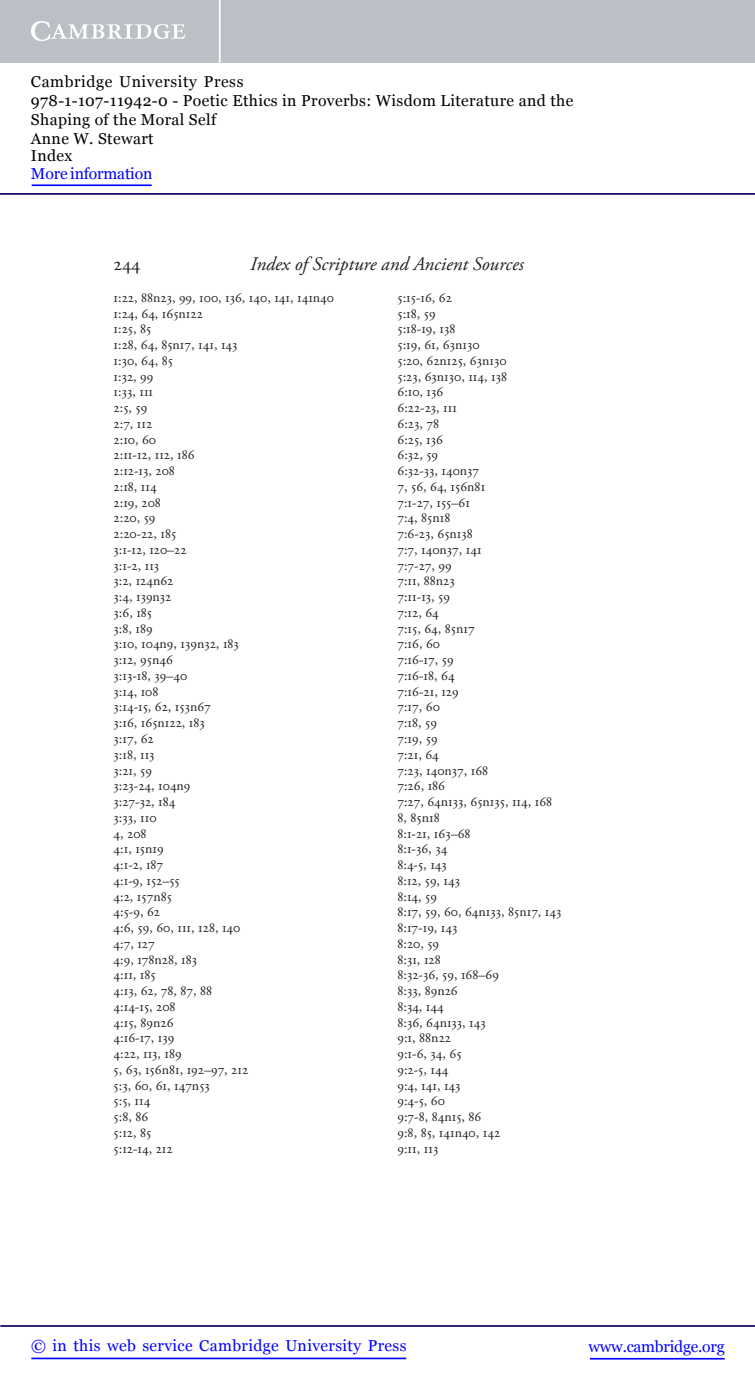
<style>
.page{position:relative;width:755px;height:1385px;background:#fff}
.page>*{position:absolute;margin:0;border:0;box-sizing:border-box;transform-origin:0 0}
.t1{font:italic 19.25px "Adobe Garamond Pro";color:#231f20}
.t2{font:19.25px "Adobe Garamond Pro";color:#231f20}
.t3{font:15.75px/18.9px "Georgia";letter-spacing:.025em;color:#000}
.t4{font:15.75px "Georgia";letter-spacing:.025em;color:#00f}
.t5{font:15.75px "Georgia";letter-spacing:-.015em;color:#00f}
.t6{font:15.75px "Georgia";letter-spacing:-.01em;color:#00f}
.t7{font:14px/15.8px "Adobe Garamond Pro";color:#231f20}
</style>
<div class="page">
<hr style="left:589px;top:1358px;width:135px;height:1px;background:#00f">
<hr style="left:0;top:1325px;width:754px;height:2px;background:#150666">
<hr style="left:31px;top:1357px;width:375px;height:2px;background:#00f">
<div style="left:0;top:0;width:754px;height:63px;background:#bac0c6"></div>
<svg style="left:31px;top:21px;width:154px;height:20px"></svg>
<hr style="left:219px;top:0;width:1px;height:63px;background:#fff">
<hr style="left:0;top:193px;width:754px;height:2px;background:#150666">
<hr style="left:32px;top:184px;width:120px;height:2px;background:#00f">
<p class="t3" style="left:31px;top:73px;width:543px">Cambridge University Press<br>978-1-107-11942-0 - Poetic Ethics in Proverbs: Wisdom Literature and the Shaping of the Moral Self<br>Anne W. Stewart</p>
<p class="t3" style="left:31px;top:146px;width:43px">Index</p>
<p class="t6" style="left:31px;top:164px;width:123px">More information</p>
<h1 class="t2" style="left:114px;top:257px;width:28px">244</h1>
<h1 class="t1" style="left:250px;top:257px;width:275px">Index of Scripture and Ancient Sources</h1>
<p class="t7" style="left:114px;top:291px;width:222px">1:22, 88n23 , 99 , 100 , 136 , 140 , 141 , 141n40<br>1:24, 64 , 165n122<br>1:25, 85<br>1:28, 64 , 85n17 , 141 , 143<br>1:30, 64 , 85<br>1:32, 99<br>1:33, 111<br>2:5, 59<br>2:7, 112<br>2:10, 60<br>2:11-12, 112 , 186<br>2:12-13, 208<br>2:18, 114<br>2:19, 208<br>2:20, 59<br>2:20-22, 185<br>3:1-12, 120 – 22<br>3:1-2, 113<br>3:2, 124n62<br>3:4, 139n32<br>3:6, 185<br>3:8, 189<br>3:10, 104n9 , 139n32 , 183<br>3:12, 95n46<br>3:13-18, 39 – 40<br>3:14, 108<br>3:14-15, 62 , 153n67<br>3:16, 165n122 , 183<br>3:17, 62<br>3:18, 113<br>3:21, 59<br>3:23-24, 104n9<br>3:27-32, 184<br>3:33, 110<br>4, 208<br>4:1, 15n19<br>4:1-2, 187<br>4:1-9, 152 – 55<br>4:2, 157n85<br>4:5-9, 62<br>4:6, 59 , 60 , 111 , 128 , 140<br>4:7, 127<br>4:9, 178n28 , 183<br>4:11, 185<br>4:13, 62 , 78 , 87 , 88<br>4:14-15, 208<br>4:15, 89n26<br>4:16-17, 139<br>4:22, 113 , 189<br>5, 63 , 156n81 , 192 – 97 , 212<br>5:3, 60 , 61 , 147n53<br>5:5, 114<br>5:8, 86<br>5:12, 85<br>5:12-14, 212</p>
<p class="t7" style="left:397px;top:291px;width:165px">5:15-16, 62<br>5:18, 59<br>5:18-19, 138<br>5:19, 61 , 63n130<br>5:20, 62n125 , 63n130<br>5:23, 63n130 , 114 , 138<br>6:10, 136<br>6:22-23, 111<br>6:23, 78<br>6:25, 136<br>6:32, 59<br>6:32-33, 140n37<br>7, 56 , 64 , 156n81<br>7:1-27, 155 – 61<br>7:4, 85n18<br>7:6-23, 65n138<br>7:7, 140n37 , 141<br>7:7-27, 99<br>7:11, 88n23<br>7:11-13, 59<br>7:12, 64<br>7:15, 64 , 85n17<br>7:16, 60<br>7:16-17, 59<br>7:16-18, 64<br>7:16-21, 129<br>7:17, 60<br>7:18, 59<br>7:19, 59<br>7:21, 64<br>7:23, 140n37 , 168<br>7:26, 186<br>7:27, 64n133 , 65n135 , 114 , 168<br>8, 85n18<br>8:1-21, 163 – 68<br>8:1-36, 34<br>8:4-5, 143<br>8:12, 59 , 143<br>8:14, 59<br>8:17, 59 , 60 , 64n133 , 85n17 , 143<br>8:17-19, 143<br>8:20, 59<br>8:31, 128<br>8:32-36, 59 , 168 – 69<br>8:33, 89n26<br>8:34, 144<br>8:36, 64n133 , 143<br>9:1, 88n22<br>9:1-6, 34 , 65<br>9:2-5, 144<br>9:4, 141 , 143<br>9:4-5, 60<br>9:7-8, 84n15 , 86<br>9:8, 85 , 141n40 , 142<br>9:11, 113</p>
<p class="t4" style="left:31px;top:1336px;width:376px">© in this web service Cambridge University Press</p>
<p class="t5" style="left:588px;top:1336px;width:137px">www.cambridge.org</p>
</div>
